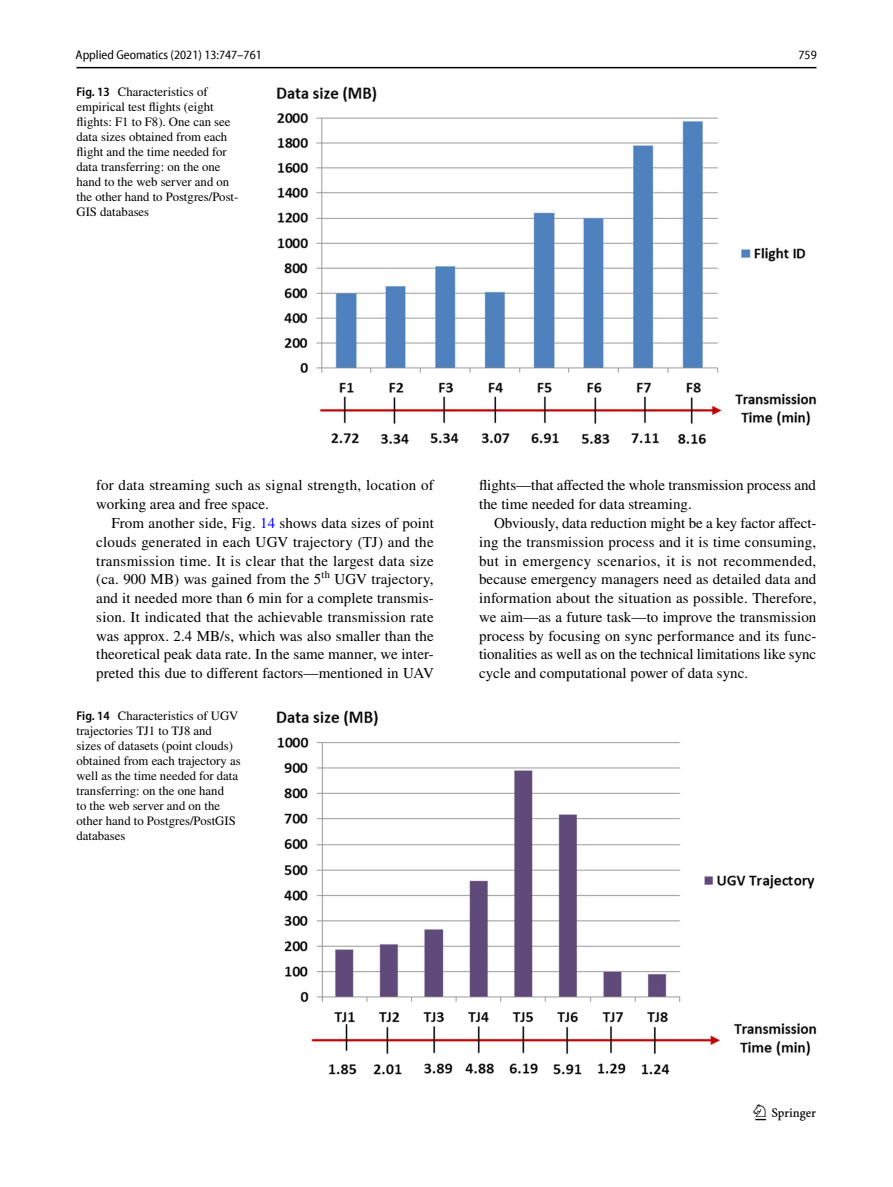
<style>
.page{position:relative;width:893px;height:1187px;background:#fff}
.page>*{position:absolute;margin:0;border:0;box-sizing:border-box;transform-origin:0 0}
.t1{font:22.5px "Springnew Regular 3";color:#000}
.t2{font:15px/18.8px "STIX";letter-spacing:.005em;color:#000}
.t3{font:12.75px/15px "STIX";color:#000}
.t4{font:semi-condensed 12.75px "Myriad Pro Unic";color:#000}
.s1{font-family:"Myriad Pro";font-weight:600;font-stretch:semi-condensed}
.s2{color:#00f}
</style>
<div class="page">
<hr style="left:77px;top:67px;width:739px;height:1px;background:#000">
<img style="left:276px;top:87px;width:540px;height:357px">
<img style="left:276px;top:710px;width:540px;height:363px">
<p class="t4" style="left:76px;top:50px;width:188px">Applied Geomatics (2021) 13:747–761</p>
<p class="t4" style="left:799px;top:50px;width:20px">759</p>
<p class="t3" style="left:77px;top:85px;width:163px"><span class="s1">Fig. 13</span> Characteristics of empirical test flights (eight flights: F1 to F8). One can see data sizes obtained from each flight and the time needed for data transferring: on the one hand to the web server and on the other hand to Postgres/Post-<br>GIS databases</p>
<p class="t2" style="left:96px;top:477px;width:339px">for data streaming such as signal strength, location of working area and free space.</p>
<p class="t2" style="left:96px;top:514px;width:339px;text-align:justify;text-indent:15px">From another side, Fig. <span class="s2">14</span> shows data sizes of point clouds generated in each UGV trajectory (TJ) and the transmission time. It is clear that the largest data size (ca. 900 MB) was gained from the 5<sup>th</sup> UGV trajectory, and it needed more than 6 min for a complete transmis&shy;sion. It indicated that the achievable transmission rate was approx. 2.4 MB/s, which was also smaller than the theoretical peak data rate. In the same manner, we inter&shy;preted this due to different factors—mentioned in UAV</p>
<p class="t3" style="left:77px;top:709px;width:166px"><span class="s1">Fig. 14</span> Characteristics of UGV trajectories TJ1 to TJ8 and<br>sizes of datasets (point clouds) obtained from each trajectory as well as the time needed for data transferring: on the one hand<br>to the web server and on the other hand to Postgres/PostGIS databases</p>
<p class="t2" style="left:479px;top:477px;width:339px">flights—that affected the whole transmission process and the time needed for data streaming.</p>
<p class="t2" style="left:479px;top:514px;width:339px;text-align:justify;text-indent:15px">Obviously, data reduction might be a key factor affect&shy;ing the transmission process and it is time consuming, but in emergency scenarios, it is not recommended, because emergency managers need as detailed data and information about the situation as possible. Therefore, we aim—as a future task—to improve the transmission process by focusing on sync performance and its func&shy;tionalities as well as on the technical limitations like sync cycle and computational power of data sync.</p>
<h1 class="t1" style="left:755px;top:1104px;width:62px">1 3</h1>
</div>
